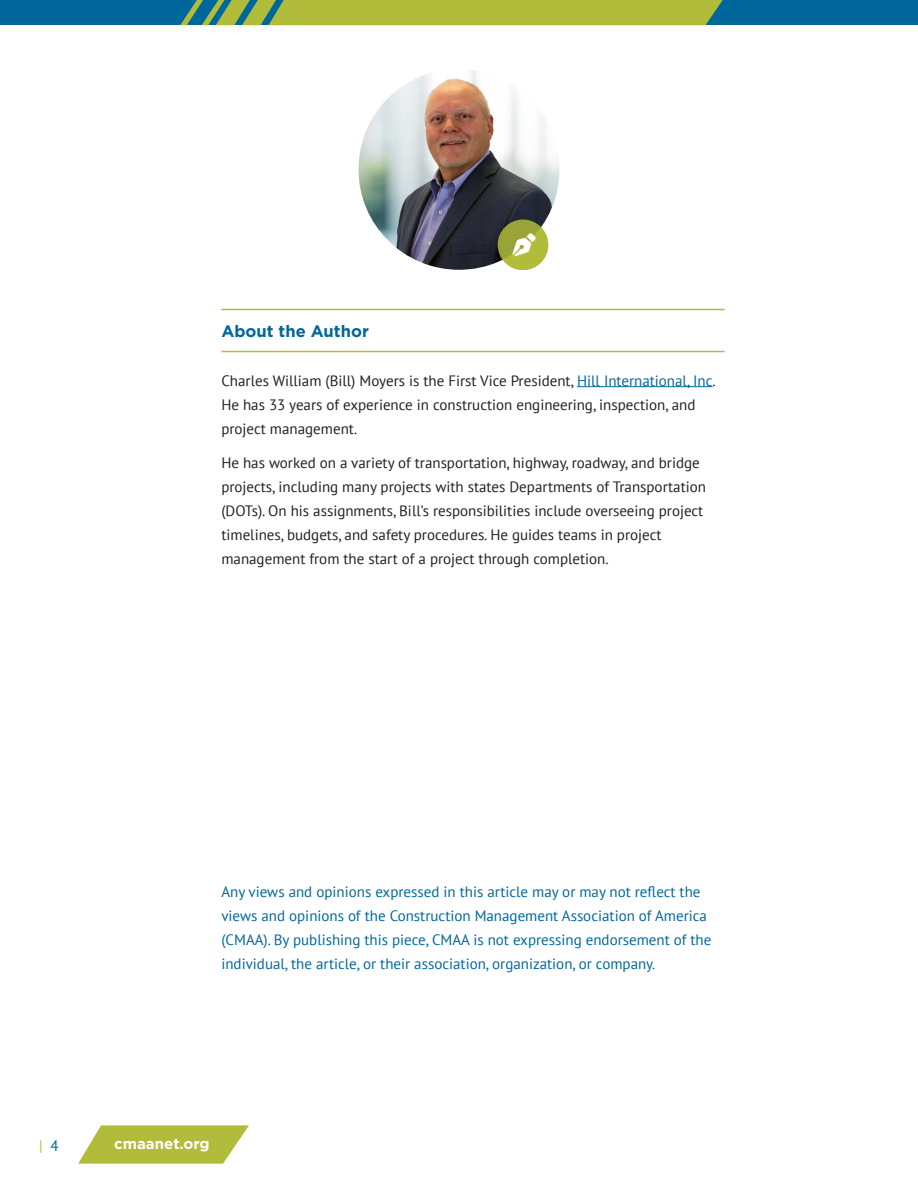
<style>
.page{position:relative;width:918px;height:1188px;background:#fff}
.page>*{position:absolute;margin:0;border:0;box-sizing:border-box;transform-origin:0 0}
.Heading_2{font:700 16.5px "Gotham";color:#00679b}
.BodyText{font:15px/24px "PT Sans";color:#231f20}
.Heading_4{font:15px/24px "PT Sans";color:#00679b}
.t1{font:700 15px "Gotham";color:#fff}
.t2{font:15px "PT Sans";color:#b0bc3a}
.s1{color:#00679b}
</style>
<div class="page">
<svg style="left:78px;top:1125px;width:171px;height:39px;background:#bcc659"></svg>
<div style="left:0;top:0;width:918px;height:25px;background:#00679b"></div>
<svg style="left:180px;top:0;width:543px;height:25px;background:#9db343"></svg>
<hr style="left:221px;top:309px;width:504px;height:1px;background:#b0bc3a">
<hr style="left:221px;top:351px;width:504px;height:1px;background:#b0bc3a">
<hr style="left:577px;top:386px;width:136px;height:1px;background:#00679b">
<img style="left:359px;top:69px;width:200px;height:201px;border-radius:100px">
<div style="left:498px;top:220px;width:50px;height:50px;background:#99a438;border-radius:50%"></div>
<svg style="left:503px;top:227px;width:45px;height:43px"></svg>
<p class="Heading_2" style="left:221px;top:320px;width:149px">About the Author</p>
<p class="BodyText" style="left:221px;top:368px;width:496px">Charles William (Bill) Moyers is the First Vice President, <span class="s1">Hill International, Inc</span>.<br>He has 33 years of experience in construction engineering, inspection, and project management.</p>
<p class="BodyText" style="left:221px;top:451px;width:486px">He has worked on a variety of transportation, highway, roadway, and bridge projects, including many projects with states Departments of Transportation (DOTs). On his assignments, Bill’s responsibilities include overseeing project timelines, budgets, and safety procedures. He guides teams in project management from the start of a project through completion.</p>
<p class="Heading_4" style="left:221px;top:879px;width:492px">Any views and opinions expressed in this article may or may not reflect the views and opinions of the Construction Management Association of America (CMAA). By publishing this piece, CMAA is not expressing endorsement of the individual, the article, or their association, organization, or company.</p>
<p class="t2" style="left:39px;top:1136px;width:21px">| <span class="s1">4</span></p>
<p class="t1" style="left:114px;top:1134px;width:97px">cmaanet.org</p>
</div>
